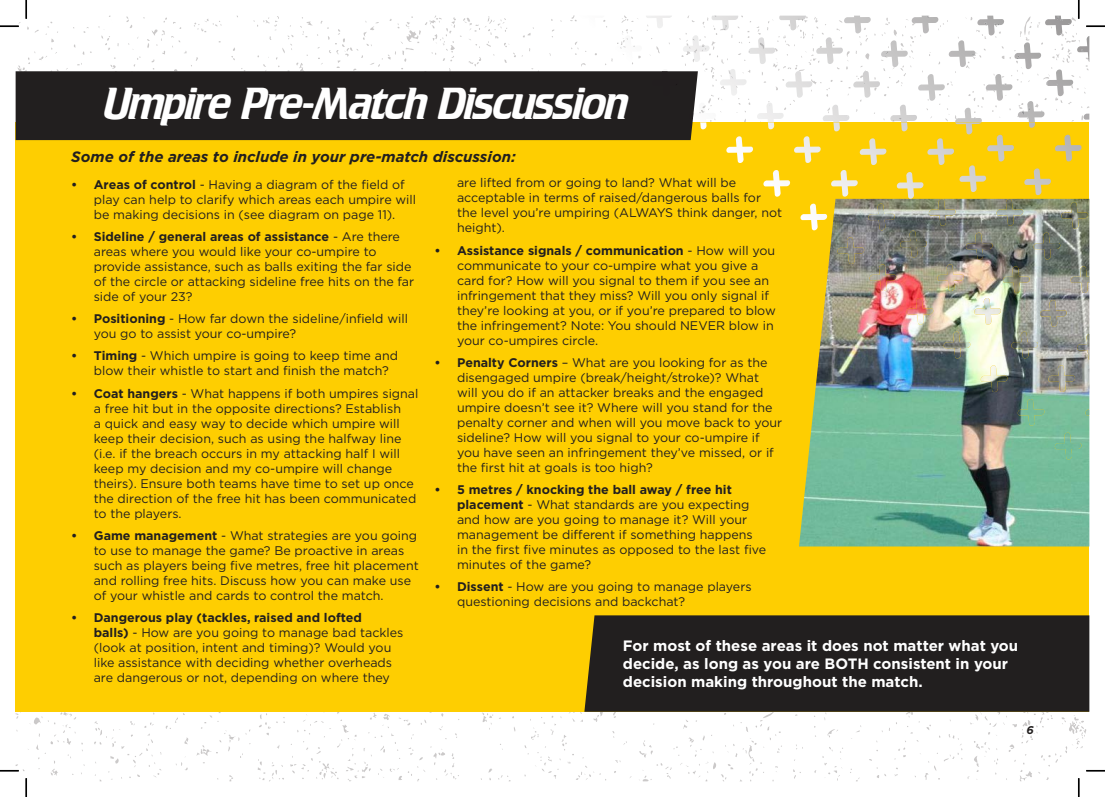
<style>
.page{position:relative;width:1105px;height:797px;background:#fff}
.page>*{position:absolute;margin:0;border:0;box-sizing:border-box;transform-origin:0 0}
.t1{font:41.75px "Crillee";color:#fff}
.t2{font:700 15px/18px "Gotham";color:#fff}
.t3{font:italic 700 15px "Gotham";color:#221f1f}
.t4{font:12.5px/15px "Gotham";color:#221f1f}
.t5{font:italic 700 11.25px "Gotham";color:#221f1f}
.s1{font-weight:700}
</style>
<div class="page">
<svg style="left:18px;top:16px;width:1062px;height:35px"></svg>
<svg style="left:16px;top:715px;width:1071px;height:43px"></svg>
<div style="left:16px;top:123px;width:1073px;height:588px;background:#fece01"></div>
<div style="left:16px;top:71px;width:682px;height:69px;background:#221f1f"></div>
<div style="left:584px;top:615px;width:505px;height:96px;background:#221f1f"></div>
<img style="left:799px;top:199px;width:290px;height:347px">
<img style="left:986px;top:74px;width:26px;height:27px">
<img style="left:986px;top:84px;width:21px;height:6px">
<img style="left:949px;top:40px;width:26px;height:27px">
<svg style="left:972px;top:53px;width:3px;height:4px"></svg>
<img style="left:912px;top:16px;width:26px;height:17px">
<img style="left:914px;top:16px;width:15px;height:7px">
<img style="left:955px;top:108px;width:27px;height:15px">
<img style="left:955px;top:118px;width:21px;height:3px">
<img style="left:955px;top:123px;width:26px;height:11px">
<img style="left:844px;top:16px;width:27px;height:17px">
<img style="left:918px;top:74px;width:27px;height:27px">
<img style="left:881px;top:40px;width:27px;height:27px">
<svg style="left:883px;top:51px;width:6px;height:6px"></svg>
<img style="left:1045px;top:16px;width:27px;height:19px">
<img style="left:1056px;top:16px;width:14px;height:18px">
<img style="left:1014px;top:42px;width:27px;height:27px">
<img style="left:977px;top:16px;width:27px;height:19px">
<svg style="left:985px;top:23px;width:15px;height:2px"></svg>
<img style="left:868px;top:203px;width:27px;height:27px">
<img style="left:757px;top:103px;width:27px;height:20px">
<svg style="left:768px;top:123px;width:6px;height:6px"></svg>
<img style="left:646px;top:16px;width:26px;height:12px">
<img style="left:831px;top:170px;width:27px;height:27px">
<img style="left:720px;top:69px;width:27px;height:26px">
<img style="left:729px;top:71px;width:8px;height:17px">
<img style="left:794px;top:136px;width:27px;height:27px">
<img style="left:683px;top:35px;width:27px;height:27px">
<img style="left:687px;top:39px;width:20px;height:21px">
<img style="left:837px;top:237px;width:27px;height:27px">
<img style="left:726px;top:136px;width:27px;height:27px">
<img style="left:615px;top:35px;width:27px;height:24px">
<img style="left:620px;top:38px;width:15px;height:11px">
<img style="left:800px;top:204px;width:27px;height:26px">
<img style="left:693px;top:103px;width:23px;height:20px">
<svg style="left:699px;top:105px;width:6px;height:8px"></svg>
<svg style="left:700px;top:123px;width:6px;height:6px"></svg>
<svg style="left:689px;top:113px;width:4px;height:6px"></svg>
<img style="left:578px;top:16px;width:27px;height:12px">
<img style="left:763px;top:170px;width:27px;height:27px">
<div style="left:20px;top:69px;width:659px;height:54px;background:#221f1f"></div>
<img style="left:927px;top:138px;width:27px;height:27px">
<img style="left:816px;top:37px;width:27px;height:27px">
<img style="left:890px;top:105px;width:27px;height:18px">
<svg style="left:892px;top:118px;width:15px;height:13px"></svg>
<img style="left:779px;top:16px;width:27px;height:14px">
<img style="left:853px;top:71px;width:27px;height:27px">
<svg style="left:863px;top:71px;width:3px;height:13px"></svg>
<img style="left:897px;top:172px;width:26px;height:27px">
<img style="left:786px;top:71px;width:26px;height:27px">
<img style="left:860px;top:138px;width:26px;height:27px">
<img style="left:749px;top:37px;width:26px;height:27px">
<img style="left:749px;top:42px;width:26px;height:11px">
<img style="left:823px;top:105px;width:26px;height:18px">
<svg style="left:833px;top:123px;width:7px;height:8px"></svg>
<img style="left:711px;top:16px;width:27px;height:14px">
<img style="left:714px;top:16px;width:13px;height:14px">
<img style="left:1055px;top:135px;width:27px;height:26px">
<img style="left:1018px;top:101px;width:27px;height:22px">
<img style="left:1018px;top:107px;width:24px;height:11px">
<svg style="left:1029px;top:123px;width:6px;height:5px"></svg>
<img style="left:1061px;top:202px;width:27px;height:27px">
<img style="left:1024px;top:168px;width:27px;height:27px">
<img style="left:987px;top:135px;width:27px;height:26px">
<img style="left:1077px;top:36px;width:12px;height:26px">
<svg style="left:1080px;top:49px;width:9px;height:11px"></svg>
<svg style="left:1083px;top:114px;width:6px;height:6px"></svg>
<img style="left:1047px;top:69px;width:26px;height:27px">
<img style="left:1046px;top:82px;width:26px;height:3px">
<svg style="left:1085px;top:409px;width:5px;height:6px"></svg>
<img style="left:974px;top:298px;width:27px;height:27px">
<img style="left:1048px;top:365px;width:27px;height:27px">
<img style="left:937px;top:264px;width:27px;height:27px">
<img style="left:1011px;top:331px;width:27px;height:27px">
<img style="left:900px;top:231px;width:27px;height:26px">
<img style="left:1055px;top:432px;width:26px;height:27px">
<img style="left:944px;top:332px;width:26px;height:26px">
<img style="left:1018px;top:399px;width:26px;height:27px">
<img style="left:907px;top:298px;width:26px;height:27px">
<img style="left:981px;top:365px;width:26px;height:27px">
<img style="left:869px;top:264px;width:27px;height:27px">
<img style="left:1033px;top:233px;width:27px;height:26px">
<img style="left:996px;top:199px;width:27px;height:27px">
<img style="left:1070px;top:266px;width:19px;height:27px">
<img style="left:959px;top:165px;width:27px;height:27px">
<img style="left:1003px;top:266px;width:27px;height:27px">
<svg style="left:1089px;top:334px;width:1px;height:26px"></svg>
<img style="left:1077px;top:334px;width:12px;height:26px">
<img style="left:966px;top:233px;width:27px;height:26px">
<img style="left:1040px;top:300px;width:27px;height:27px">
<img style="left:929px;top:199px;width:27px;height:27px">
<svg style="left:0;top:25px;width:19px;height:2px"></svg>
<svg style="left:1086px;top:25px;width:19px;height:2px"></svg>
<svg style="left:1086px;top:770px;width:19px;height:1px"></svg>
<svg style="left:25px;top:0;width:2px;height:19px"></svg>
<svg style="left:0;top:758px;width:1058px;height:39px"></svg>
<svg style="left:1078px;top:0;width:1px;height:19px"></svg>
<svg style="left:1078px;top:778px;width:1px;height:19px"></svg>
<h1 class="t1" style="left:105px;top:86px;width:524px">Umpire Pre-Match Discussion</h1>
<p class="t3" style="left:71px;top:150px;width:446px">Some of the areas to include in your pre-match discussion:</p>
<p class="t4" style="left:94px;top:178px;width:324px;text-indent:-22px"><span class="s1">• Areas of control</span> - Having a diagram of the field of play can help to clarify which areas each umpire will be making decisions in (see diagram on page 11).</p>
<p class="t4" style="left:94px;top:230px;width:322px;text-indent:-22px"><span class="s1">• Sideline / general areas of assistance</span> - Are there areas where you would like your co-umpire to provide assistance, such as balls exiting the far side of the circle or attacking sideline free hits on the far side of your 23?</p>
<p class="t4" style="left:94px;top:312px;width:316px;text-indent:-22px"><span class="s1">• Positioning</span> - How far down the sideline/infield will you go to assist your co-umpire?</p>
<p class="t4" style="left:94px;top:349px;width:306px;text-indent:-22px"><span class="s1">• Timing</span> - Which umpire is going to keep time and blow their whistle to start and finish the match?</p>
<p class="t4" style="left:94px;top:386px;width:326px;text-indent:-22px"><span class="s1">• Coat hangers</span> - What happens if both umpires signal a free hit but in the opposite directions? Establish<br>a quick and easy way to decide which umpire will keep their decision, such as using the halfway line (i.e. if the breach occurs in my attacking half I will keep my decision and my co-umpire will change theirs). Ensure both teams have time to set up once the direction of the free hit has been communicated to the players.</p>
<p class="t4" style="left:94px;top:528px;width:326px;text-indent:-22px"><span class="s1">• Game management</span> - What strategies are you going to use to manage the game? Be proactive in areas such as players being five metres, free hit placement and rolling free hits. Discuss how you can make use of your whistle and cards to control the match.</p>
<p class="t4" style="left:94px;top:610px;width:311px;text-indent:-22px"><span class="s1">• Dangerous play (tackles, raised and lofted<br>balls)</span> - How are you going to manage bad tackles (look at position, intent and timing)? Would you like assistance with deciding whether overheads are dangerous or not, depending on where they</p>
<p class="t4" style="left:457px;top:176px;width:327px">are lifted from or going to land? What will be acceptable in terms of raised/dangerous balls for the level you’re umpiring (ALWAYS think danger, not height).</p>
<p class="t4" style="left:457px;top:243px;width:320px;text-indent:-22px"><span class="s1">• Assistance signals / communication</span> - How will you communicate to your co-umpire what you give a card for? How will you signal to them if you see an infringement that they miss? Will you only signal if they’re looking at you, or if you’re prepared to blow the infringement? Note: You should NEVER blow in your co-umpires circle.</p>
<p class="t4" style="left:457px;top:355px;width:327px;text-indent:-22px"><span class="s1">• Penalty Corners</span> – What are you looking for as the disengaged umpire (break/height/stroke)? What will you do if an attacker breaks and the engaged umpire doesn’t see it? Where will you stand for the penalty corner and when will you move back to your sideline? How will you signal to your co-umpire if you have seen an infringement they’ve missed, or if the first hit at goals is too high?</p>
<p class="t4" style="left:457px;top:482px;width:311px;text-indent:-22px"><span class="s1">• 5 metres / knocking the ball away / free hit placement</span> - What standards are you expecting and how are you going to manage it? Will your management be different if something happens in the first five minutes as opposed to the last five minutes of the game?</p>
<p class="t4" style="left:457px;top:579px;width:296px;text-indent:-22px"><span class="s1">• Dissent</span> - How are you going to manage players questioning decisions and backchat?</p>
<p class="t2" style="left:623px;top:637px;width:397px">For most of these areas it does not matter what you decide, as long as you are BOTH consistent in your decision making throughout the match.</p>
<p class="t5" style="left:1026px;top:724px;width:9px">6</p>
</div>
